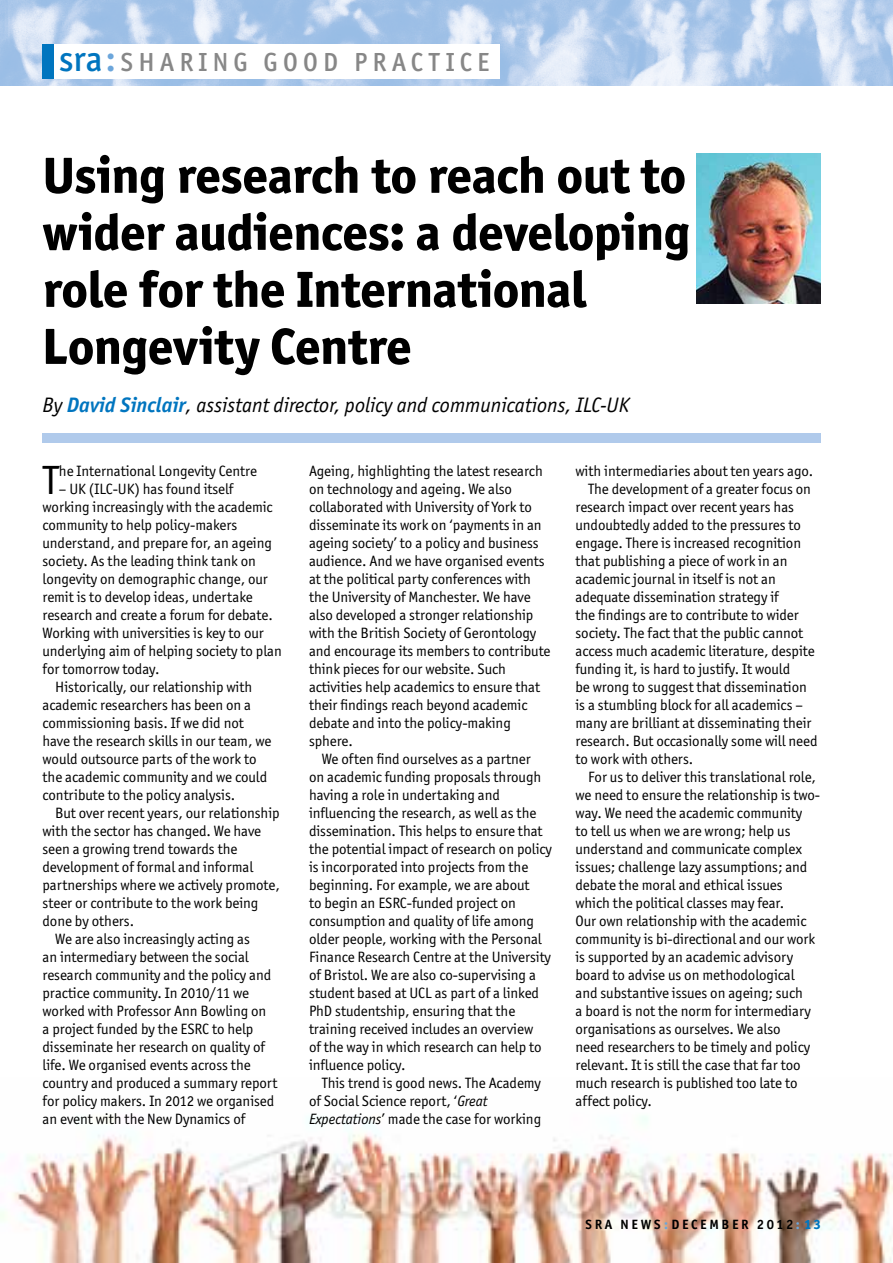
<style>
.page{position:relative;width:893px;height:1263px;background:#fff}
.page>*{position:absolute;margin:0;border:0;box-sizing:border-box;transform-origin:0 0}
.t1{font:800 51px/57px "Officina San ITC";letter-spacing:-.01em;color:#000}
.t2{font:40.95px "Officina San ITC";color:#000}
.t3{font:500 26.25px "Officina San ITC";letter-spacing:.2em;color:#878787}
.t4{font:italic 21px "Officina San ITC";color:#000}
.t5{font:15px/18px "Officina San ITC";letter-spacing:-.005em;color:#000}
.t6{font:700 13.5px "Officina San ITC";letter-spacing:.2em;color:#000}
.s1{font-size:36px;color:#0075bf}
.s2{font-size:36px;color:#6ca6db}
.s3{font-weight:700;color:#0075bf}
.s4{font-style:italic}
.s5{color:#6ca6db}
.s6{font-weight:800;color:#0075bf}
</style>
<div class="page">
<img style="left:0;top:1116px;width:893px;height:147px">
<img style="left:0;top:0;width:893px;height:85px">
<div style="left:43px;top:433px;width:778px;height:9px;background:#b0caeb"></div>
<div style="left:43px;top:45px;width:457px;height:34px;background:#fff"></div>
<div style="left:43px;top:45px;width:11px;height:34px;background:#0075bf"></div>
<img style="left:697px;top:153px;width:124px;height:150px">
<h3 class="t3" style="left:59px;top:46px;width:432px"><span class="s1">sra</span><span class="s2">:</span>SHARING GOOD PRACTICE</h3>
<h1 class="t1" style="left:43px;top:147px;width:649px">Using research to reach out to wider audiences: a developing role for the International<br>Longevity Centre</h1>
<h3 class="t4" style="left:43px;top:393px;width:588px">By <span class="s3">David Sinclair</span>, assistant director, policy and communications, ILC-UK</h3>
<h2 class="t2" style="left:43px;top:456px;width:18px">T</h2>
<p class="t5" style="left:59px;top:461px;width:199px">he International Longevity Centre</p>
<p class="t5" style="left:59px;top:479px;width:176px">– UK (ILC-UK) has found itself</p>
<p class="t5" style="left:43px;top:497px;width:232px">working increasingly with the academic</p>
<p class="t5" style="left:43px;top:515px;width:196px">community to help policy-makers</p>
<p class="t5" style="left:43px;top:533px;width:231px">understand, and prepare for, an ageing</p>
<p class="t5" style="left:43px;top:551px;width:215px">society. As the leading think tank on</p>
<p class="t5" style="left:43px;top:569px;width:227px">longevity on demographic change, our</p>
<p class="t5" style="left:43px;top:587px;width:212px">remit is to develop ideas, undertake</p>
<p class="t5" style="left:43px;top:605px;width:232px">research and create a forum for debate.</p>
<p class="t5" style="left:43px;top:623px;width:223px">Working with universities is key to our</p>
<p class="t5" style="left:43px;top:641px;width:241px">underlying aim of helping society to plan</p>
<p class="t5" style="left:43px;top:659px;width:119px">for tomorrow today.</p>
<p class="t5" style="left:55px;top:677px;width:199px">Historically, our relationship with</p>
<p class="t5" style="left:43px;top:695px;width:210px">academic researchers has been on a</p>
<p class="t5" style="left:43px;top:713px;width:203px">commissioning basis. If we did not</p>
<p class="t5" style="left:43px;top:731px;width:230px">have the research skills in our team, we</p>
<p class="t5" style="left:43px;top:749px;width:216px">would outsource parts of the work to</p>
<p class="t5" style="left:43px;top:767px;width:226px">the academic community and we could</p>
<p class="t5" style="left:43px;top:785px;width:194px">contribute to the policy analysis.</p>
<p class="t5" style="left:55px;top:803px;width:226px">But over recent years, our relationship</p>
<p class="t5" style="left:43px;top:821px;width:220px">with the sector has changed. We have</p>
<p class="t5" style="left:43px;top:839px;width:196px">seen a growing trend towards the</p>
<p class="t5" style="left:43px;top:857px;width:212px">development of formal and informal</p>
<p class="t5" style="left:43px;top:875px;width:239px">partnerships where we actively promote,</p>
<p class="t5" style="left:43px;top:893px;width:217px">steer or contribute to the work being</p>
<p class="t5" style="left:43px;top:911px;width:93px">done by others.</p>
<p class="t5" style="left:55px;top:929px;width:196px">We are also increasingly acting as</p>
<p class="t5" style="left:43px;top:947px;width:208px">an intermediary between the social</p>
<p class="t5" style="left:43px;top:965px;width:230px">research community and the policy and</p>
<p class="t5" style="left:43px;top:983px;width:208px">practice community. In 2010/11 we</p>
<p class="t5" style="left:43px;top:1001px;width:225px">worked with Professor Ann Bowling on</p>
<p class="t5" style="left:43px;top:1019px;width:212px">a project funded by the ESRC to help</p>
<p class="t5" style="left:43px;top:1037px;width:224px">disseminate her research on quality of</p>
<p class="t5" style="left:43px;top:1055px;width:210px">life. We organised events across the</p>
<p class="t5" style="left:43px;top:1073px;width:237px">country and produced a summary report</p>
<p class="t5" style="left:43px;top:1091px;width:233px">for policy makers. In 2012 we organised</p>
<p class="t5" style="left:43px;top:1109px;width:204px">an event with the New Dynamics of</p>
<p class="t5" style="left:309px;top:461px;width:243px">Ageing, highlighting the latest research on technology and ageing. We also collaborated with University of York to disseminate its work on ‘payments in an ageing society’ to a policy and business audience. And we have organised events at the political party conferences with the University of Manchester. We have also developed a stronger relationship with the British Society of Gerontology and encourage its members to contribute think pieces for our website. Such activities help academics to ensure that their findings reach beyond academic debate and into the policy-making sphere.</p>
<p class="t5" style="left:309px;top:749px;width:244px;text-indent:13px">We often find ourselves as a partner<br>on academic funding proposals through having a role in undertaking and influencing the research, as well as the dissemination. This helps to ensure that the potential impact of research on policy is incorporated into projects from the beginning. For example, we are about<br>to begin an ESRC-funded project on consumption and quality of life among older people, working with the Personal Finance Research Centre at the University of Bristol. We are also co-supervising a student based at UCL as part of a linked PhD studentship, ensuring that the training received includes an overview<br>of the way in which research can help to influence policy.</p>
<p class="t5" style="left:309px;top:1073px;width:234px;text-indent:13px">This trend is good news. The Academy of Social Science report, ‘<span class="s4">Great<br>Expectations</span>’ made the case for working</p>
<p class="t5" style="left:575px;top:461px;width:239px">with intermediaries about ten years ago.</p>
<p class="t5" style="left:588px;top:479px;width:224px">The development of a greater focus on</p>
<p class="t5" style="left:575px;top:497px;width:220px">research impact over recent years has</p>
<p class="t5" style="left:575px;top:515px;width:227px">undoubtedly added to the pressures to</p>
<p class="t5" style="left:575px;top:533px;width:227px">engage. There is increased recognition</p>
<p class="t5" style="left:575px;top:551px;width:213px">that publishing a piece of work in an</p>
<p class="t5" style="left:575px;top:569px;width:202px">academic journal in itself is not an</p>
<p class="t5" style="left:575px;top:587px;width:205px">adequate dissemination strategy if</p>
<p class="t5" style="left:575px;top:605px;width:225px">the findings are to contribute to wider</p>
<p class="t5" style="left:575px;top:623px;width:229px">society. The fact that the public cannot</p>
<p class="t5" style="left:575px;top:641px;width:241px">access much academic literature, despite</p>
<p class="t5" style="left:575px;top:659px;width:216px">funding it, is hard to justify. It would</p>
<p class="t5" style="left:575px;top:677px;width:233px">be wrong to suggest that dissemination</p>
<p class="t5" style="left:575px;top:695px;width:229px">is a stumbling block for all academics –</p>
<p class="t5" style="left:575px;top:713px;width:238px">many are brilliant at disseminating their</p>
<p class="t5" style="left:575px;top:731px;width:244px">research. But occasionally some will need</p>
<p class="t5" style="left:575px;top:749px;width:119px">to work with others.</p>
<p class="t5" style="left:588px;top:767px;width:229px">For us to deliver this translational role,</p>
<p class="t5" style="left:575px;top:785px;width:246px">we need to ensure the relationship is two-</p>
<p class="t5" style="left:575px;top:803px;width:228px">way. We need the academic community</p>
<p class="t5" style="left:575px;top:821px;width:217px">to tell us when we are wrong; help us</p>
<p class="t5" style="left:575px;top:839px;width:228px">understand and communicate complex</p>
<p class="t5" style="left:575px;top:857px;width:233px">issues; challenge lazy assumptions; and</p>
<p class="t5" style="left:575px;top:875px;width:209px">debate the moral and ethical issues</p>
<p class="t5" style="left:575px;top:893px;width:210px">which the political classes may fear.</p>
<p class="t5" style="left:575px;top:911px;width:232px">Our own relationship with the academic</p>
<p class="t5" style="left:575px;top:929px;width:241px">community is bi-directional and our work</p>
<p class="t5" style="left:575px;top:947px;width:219px">is supported by an academic advisory</p>
<p class="t5" style="left:575px;top:965px;width:221px">board to advise us on methodological</p>
<p class="t5" style="left:575px;top:983px;width:229px">and substantive issues on ageing; such</p>
<p class="t5" style="left:575px;top:1001px;width:237px">a board is not the norm for intermediary</p>
<p class="t5" style="left:575px;top:1019px;width:207px">organisations as ourselves. We also</p>
<p class="t5" style="left:575px;top:1037px;width:236px">need researchers to be timely and policy</p>
<p class="t5" style="left:575px;top:1055px;width:227px">relevant. It is still the case that far too</p>
<p class="t5" style="left:575px;top:1073px;width:224px">much research is published too late to</p>
<p class="t5" style="left:575px;top:1091px;width:78px">affect policy.</p>
<p class="t6" style="left:585px;top:1216px;width:237px">SRA NE WS <span class="s5">:</span>DECEM BER 2012<span class="s5">:</span> <span class="s6">13</span></p>
</div>
